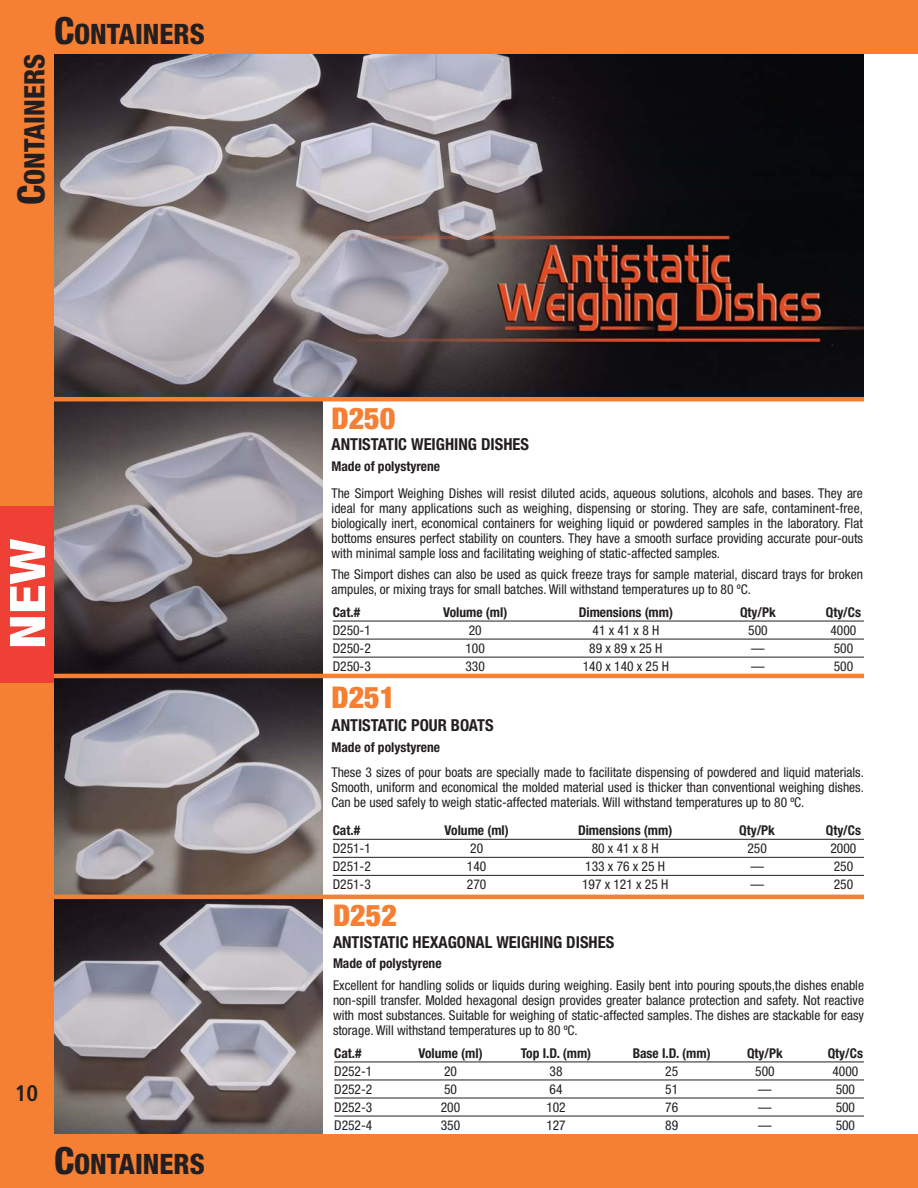
<style>
.page{position:relative;width:918px;height:1188px;background:#fff}
.page>*{position:absolute;margin:0;border:0;box-sizing:border-box;transform-origin:0 0}
.t1{font:800 condensed 48.9px "Helvetica Neue";color:#fff;scale:1.21 1}
.t2{font:900 condensed 30px "Helvetica Neue";color:#f57f32}
.t3{font:800 condensed 28.2px "Helvetica Neue";color:#231f20}
.t4{font:700 condensed 22.5px "Frutiger";color:#231f20}
.t5{font:700 condensed 16.5px "Helvetica Neue";color:#231f20}
.t6{font:condensed 13.5px/15px "Helvetica Neue";color:#231f20;text-align:justify}
.t7{font:700 condensed 13.5px "Helvetica Neue";color:#231f20}
.s1{font-size:37.5px}
</style>
<div class="page">
<img style="left:54px;top:401px;width:269px;height:273px">
<img style="left:54px;top:54px;width:810px;height:343px">
<img style="left:54px;top:899px;width:269px;height:235px">
<img style="left:54px;top:678px;width:269px;height:217px">
<div style="left:0;top:1134px;width:918px;height:54px;background:#f57f32"></div>
<div style="left:0;top:0;width:918px;height:54px;background:#f57f32"></div>
<div style="left:0;top:0;width:54px;height:1188px;background:#f57f32"></div>
<hr style="left:333px;top:839px;width:531px;height:1px;background:#231f20">
<hr style="left:333px;top:857px;width:531px;height:1px;background:#231f20">
<hr style="left:333px;top:875px;width:531px;height:1px;background:#231f20">
<hr style="left:334px;top:1062px;width:530px;height:1px;background:#231f20">
<hr style="left:334px;top:1080px;width:530px;height:1px;background:#231f20">
<hr style="left:334px;top:1098px;width:530px;height:1px;background:#231f20">
<hr style="left:334px;top:1116px;width:530px;height:1px;background:#231f20">
<hr style="left:333px;top:621px;width:531px;height:1px;background:#231f20">
<hr style="left:333px;top:639px;width:531px;height:1px;background:#231f20">
<hr style="left:333px;top:657px;width:531px;height:1px;background:#231f20">
<hr style="left:42px;top:674px;width:822px;height:4px;background:#f57f32">
<hr style="left:43px;top:895px;width:821px;height:4px;background:#f57f32">
<hr style="left:52px;top:397px;width:812px;height:4px;background:#f57f32">
<div style="left:0;top:506px;width:54px;height:177px;background:#ef4035"></div>
<h3 class="t3" style="left:24px;top:205px;width:152px;rotate:-90deg"><span class="s1">C</span>ONTAINERS</h3>
<h3 class="t3" style="left:54px;top:24px;width:152px"><span class="s1">C</span>ONTAINERS</h3>
<h1 class="t1" style="left:10px;top:649px;width:93px;rotate:-90deg">NEW</h1>
<h3 class="t4" style="left:15px;top:1085px;width:25px">10</h3>
<h3 class="t3" style="left:54px;top:1154px;width:152px"><span class="s1">C</span>ONTAINERS</h3>
<h2 class="t2" style="left:332px;top:408px;width:66px">D250</h2>
<p class="t5" style="left:332px;top:439px;width:199px">ANTISTATIC WEIGHING DISHES</p>
<p class="t7" style="left:332px;top:462px;width:110px">Made of polystyrene</p>
<p class="t6" style="left:332px;top:487px;width:533px">The Simport Weighing Dishes will resist diluted acids, aqueous solutions, alcohols and bases. They are ideal for many applications such as weighing, dispensing or storing. They are safe, contaminent-free, biologically inert, economical containers for weighing liquid or powdered samples in the laboratory. Flat bottoms ensures perfect stability on counters. They have a smooth surface providing accurate pour-outs with minimal sample loss and facilitating weighing of static-affected samples.</p>
<p class="t6" style="left:332px;top:568px;width:533px">The Simport dishes can also be used as quick freeze trays for sample material, discard trays for broken ampules, or mixing trays for small batches. Will withstand temperatures up to 80 ºC.</p>
<p class="t7" style="left:333px;top:608px;width:29px">Cat.#</p>
<p class="t7" style="left:443px;top:608px;width:66px">Volume (ml)</p>
<p class="t7" style="left:579px;top:608px;width:96px">Dimensions (mm)</p>
<p class="t7" style="left:740px;top:608px;width:37px">Qty/Pk</p>
<p class="t7" style="left:826px;top:608px;width:37px">Qty/Cs</p>
<p class="t6" style="left:333px;top:624px;width:40px">D250-1</p>
<p class="t6" style="left:469px;top:624px;width:14px">20</p>
<p class="t6" style="left:593px;top:624px;width:68px">41 x 41 x 8 H</p>
<p class="t6" style="left:748px;top:624px;width:21px">500</p>
<p class="t6" style="left:830px;top:624px;width:27px">4000</p>
<p class="t6" style="left:333px;top:642px;width:40px">D250-2</p>
<p class="t6" style="left:465px;top:642px;width:21px">100</p>
<p class="t6" style="left:589px;top:642px;width:75px">89 x 89 x 25 H</p>
<p class="t6" style="left:751px;top:642px;width:15px">—</p>
<p class="t6" style="left:834px;top:642px;width:21px">500</p>
<p class="t6" style="left:333px;top:660px;width:40px">D250-3</p>
<p class="t6" style="left:465px;top:660px;width:21px">330</p>
<p class="t6" style="left:583px;top:660px;width:88px">140 x 140 x 25 H</p>
<p class="t6" style="left:751px;top:660px;width:15px">—</p>
<p class="t6" style="left:834px;top:660px;width:21px">500</p>
<h2 class="t2" style="left:332px;top:687px;width:66px">D251</h2>
<p class="t5" style="left:332px;top:719px;width:164px">ANTISTATIC POUR BOATS</p>
<p class="t7" style="left:332px;top:742px;width:110px">Made of polystyrene</p>
<p class="t6" style="left:332px;top:766px;width:534px">These 3 sizes of pour boats are specially made to facilitate dispensing of powdered and liquid materials.<br>Smooth, uniform and economical the molded material used is thicker than conventional weighing dishes.<br>Can be used safely to weigh static-affected materials. Will withstand temperatures up to 80 ºC.</p>
<p class="t7" style="left:333px;top:826px;width:29px">Cat.#</p>
<p class="t7" style="left:445px;top:826px;width:66px">Volume (ml)</p>
<p class="t7" style="left:578px;top:826px;width:96px">Dimensions (mm)</p>
<p class="t7" style="left:739px;top:826px;width:37px">Qty/Pk</p>
<p class="t7" style="left:826px;top:826px;width:37px">Qty/Cs</p>
<p class="t6" style="left:333px;top:842px;width:40px">D251-1</p>
<p class="t6" style="left:470px;top:842px;width:14px">20</p>
<p class="t6" style="left:592px;top:842px;width:68px">80 x 41 x 8 H</p>
<p class="t6" style="left:747px;top:842px;width:21px">250</p>
<p class="t6" style="left:830px;top:842px;width:27px">2000</p>
<p class="t6" style="left:333px;top:860px;width:40px">D251-2</p>
<p class="t6" style="left:467px;top:860px;width:21px">140</p>
<p class="t6" style="left:585px;top:860px;width:81px">133 x 76 x 25 H</p>
<p class="t6" style="left:750px;top:860px;width:15px">—</p>
<p class="t6" style="left:834px;top:860px;width:21px">250</p>
<p class="t6" style="left:333px;top:878px;width:40px">D251-3</p>
<p class="t6" style="left:467px;top:878px;width:21px">270</p>
<p class="t6" style="left:582px;top:878px;width:88px">197 x 121 x 25 H</p>
<p class="t6" style="left:750px;top:878px;width:15px">—</p>
<p class="t6" style="left:834px;top:878px;width:21px">250</p>
<h2 class="t2" style="left:333px;top:904px;width:66px">D252</h2>
<p class="t5" style="left:333px;top:937px;width:283px">ANTISTATIC HEXAGONAL WEIGHING DISHES</p>
<p class="t7" style="left:333px;top:958px;width:110px">Made of polystyrene</p>
<p class="t6" style="left:333px;top:979px;width:533px">Excellent for handling solids or liquids during weighing. Easily bent into pouring spouts,the dishes enable non-spill transfer. Molded hexagonal design provides greater balance protection and safety. Not reactive with most substances. Suitable for weighing of static-affected samples. The dishes are stackable for easy storage. Will withstand temperatures up to 80 ºC.</p>
<p class="t7" style="left:334px;top:1048px;width:29px">Cat.#</p>
<p class="t7" style="left:418px;top:1048px;width:66px">Volume (ml)</p>
<p class="t7" style="left:521px;top:1048px;width:72px">Top I.D. (mm)</p>
<p class="t7" style="left:633px;top:1048px;width:80px">Base I.D. (mm)</p>
<p class="t7" style="left:747px;top:1048px;width:37px">Qty/Pk</p>
<p class="t7" style="left:828px;top:1048px;width:37px">Qty/Cs</p>
<p class="t6" style="left:334px;top:1065px;width:40px">D252-1</p>
<p class="t6" style="left:444px;top:1065px;width:14px">20</p>
<p class="t6" style="left:550px;top:1065px;width:14px">38</p>
<p class="t6" style="left:665px;top:1065px;width:14px">25</p>
<p class="t6" style="left:755px;top:1065px;width:21px">500</p>
<p class="t6" style="left:832px;top:1065px;width:27px">4000</p>
<p class="t6" style="left:334px;top:1083px;width:40px">D252-2</p>
<p class="t6" style="left:444px;top:1083px;width:14px">50</p>
<p class="t6" style="left:550px;top:1083px;width:14px">64</p>
<p class="t6" style="left:665px;top:1083px;width:14px">51</p>
<p class="t6" style="left:758px;top:1083px;width:15px">—</p>
<p class="t6" style="left:836px;top:1083px;width:21px">500</p>
<p class="t6" style="left:334px;top:1101px;width:40px">D252-3</p>
<p class="t6" style="left:441px;top:1101px;width:21px">200</p>
<p class="t6" style="left:546px;top:1101px;width:21px">102</p>
<p class="t6" style="left:665px;top:1101px;width:14px">76</p>
<p class="t6" style="left:758px;top:1101px;width:15px">—</p>
<p class="t6" style="left:836px;top:1101px;width:21px">500</p>
<p class="t6" style="left:334px;top:1119px;width:40px">D252-4</p>
<p class="t6" style="left:441px;top:1119px;width:21px">350</p>
<p class="t6" style="left:546px;top:1119px;width:21px">127</p>
<p class="t6" style="left:665px;top:1119px;width:14px">89</p>
<p class="t6" style="left:758px;top:1119px;width:15px">—</p>
<p class="t6" style="left:836px;top:1119px;width:21px">500</p>
</div>
